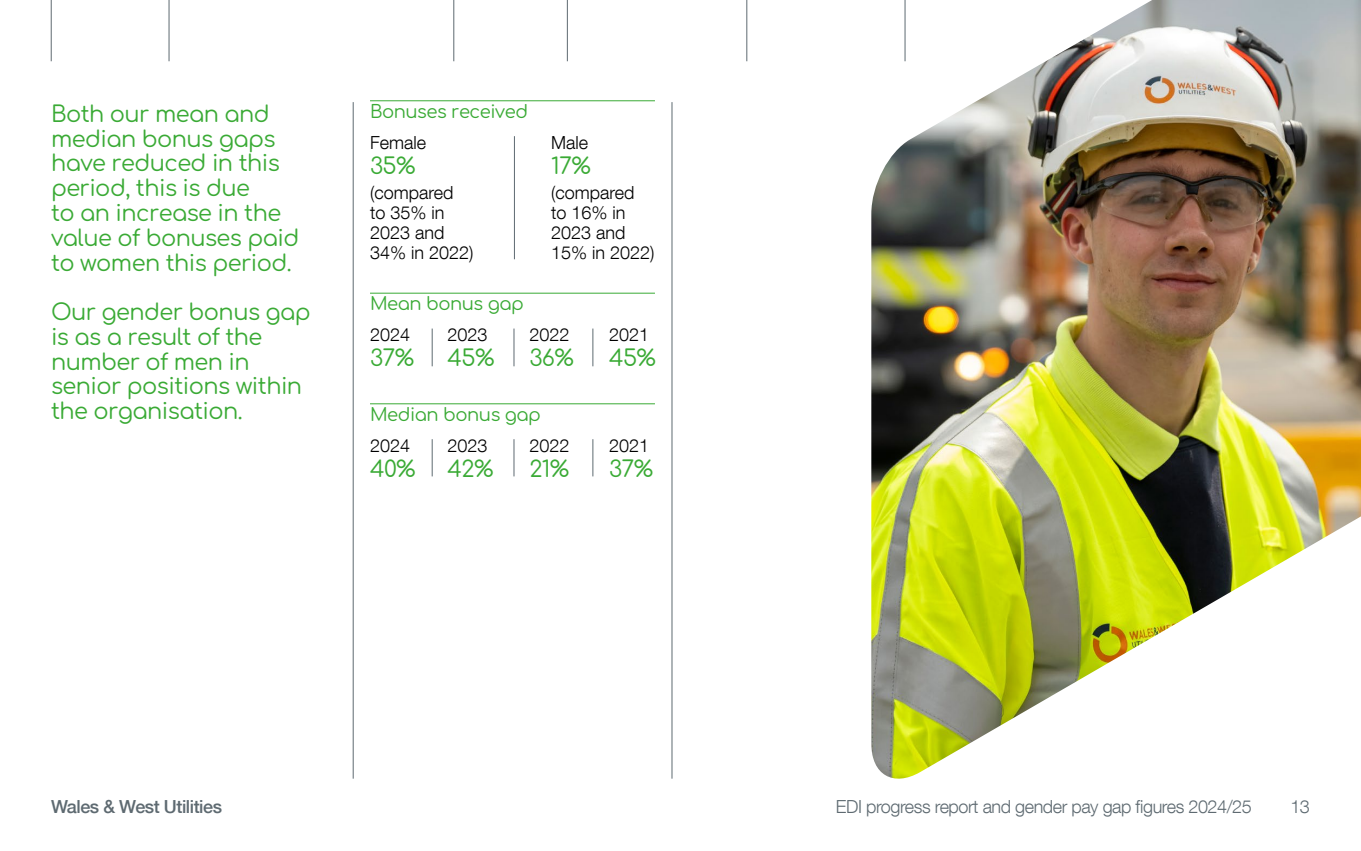
<style>
.page{position:relative;width:1361px;height:851px;background:#fff}
.page>*{position:absolute;margin:0;border:0;box-sizing:border-box;transform-origin:0 0}
.t1{font:22.5px/24.8px "Comfortaa";letter-spacing:-.025em;color:#3aaa35}
.t2{font:300 18px/19.8px "Helvetica Neue LT Com";color:#000}
.t3{font:300 18px "Helvetica Neue LT Com";letter-spacing:-.025em;color:#5e6a71}
.t4{font:18px "Comfortaa";letter-spacing:-.025em;color:#3aaa35}
.t5{font:500 18px "Helvetica Neue LT Com";letter-spacing:-.025em;color:#5e6a71}
</style>
<div class="page">
<hr style="left:672px;top:102px;width:1px;height:676px;background:#5e6a71">
<hr style="left:353px;top:102px;width:1px;height:676px;background:#5e6a71">
<hr style="left:370px;top:100px;width:285px;height:1px;background:#3aaa35">
<hr style="left:514px;top:136px;width:1px;height:123px;background:#5e6a71">
<hr style="left:370px;top:293px;width:285px;height:1px;background:#3aaa35">
<hr style="left:432px;top:328px;width:1px;height:38px;background:#5e6a71">
<hr style="left:514px;top:328px;width:1px;height:38px;background:#5e6a71">
<hr style="left:592px;top:328px;width:1px;height:38px;background:#5e6a71">
<hr style="left:370px;top:403px;width:285px;height:1px;background:#3aaa35">
<hr style="left:432px;top:439px;width:1px;height:37px;background:#5e6a71">
<hr style="left:514px;top:439px;width:1px;height:37px;background:#5e6a71">
<hr style="left:592px;top:439px;width:1px;height:37px;background:#5e6a71">
<img style="left:871px;top:0;width:490px;height:778px">
<hr style="left:51px;top:0;width:1px;height:61px;background:#5e6a71">
<hr style="left:169px;top:0;width:1px;height:61px;background:#5e6a71">
<hr style="left:453px;top:0;width:1px;height:61px;background:#5e6a71">
<hr style="left:567px;top:0;width:1px;height:61px;background:#5e6a71">
<hr style="left:905px;top:0;width:1px;height:61px;background:#5e6a71">
<hr style="left:746px;top:0;width:1px;height:61px;background:#5e6a71">
<p class="t1" style="left:51px;top:99px;width:250px">Both our mean and median bonus gaps have reduced in this period, this is due<br>to an increase in the value of bonuses paid to women this period.</p>
<p class="t1" style="left:51px;top:297px;width:261px">Our gender bonus gap is as a result of the number of men in senior positions within the organisation.</p>
<p class="t4" style="left:370px;top:95px;width:160px">Bonuses received</p>
<p class="t2" style="left:370px;top:132px;width:58px">Female</p>
<p class="t1" style="left:370px;top:150px;width:47px">35%</p>
<p class="t2" style="left:370px;top:182px;width:105px">(compared<br>to 35% in<br>2023 and<br>34% in 2022)</p>
<p class="t2" style="left:551px;top:132px;width:39px">Male</p>
<p class="t1" style="left:551px;top:150px;width:41px">17%</p>
<p class="t2" style="left:551px;top:182px;width:105px">(compared<br>to 16% in<br>2023 and<br>15% in 2022)</p>
<p class="t4" style="left:370px;top:287px;width:155px">Mean bonus gap</p>
<p class="t2" style="left:370px;top:325px;width:42px">2024</p>
<p class="t1" style="left:370px;top:343px;width:46px">37%</p>
<p class="t2" style="left:447px;top:325px;width:42px">2023</p>
<p class="t1" style="left:447px;top:343px;width:48px">45%</p>
<p class="t2" style="left:529px;top:325px;width:42px">2022</p>
<p class="t1" style="left:529px;top:343px;width:46px">36%</p>
<p class="t4" style="left:370px;top:398px;width:172px">Median bonus gap</p>
<p class="t2" style="left:370px;top:435px;width:42px">2024</p>
<p class="t1" style="left:370px;top:453px;width:47px">40%</p>
<p class="t2" style="left:447px;top:435px;width:42px">2023</p>
<p class="t1" style="left:447px;top:453px;width:47px">42%</p>
<p class="t2" style="left:529px;top:435px;width:42px">2022</p>
<p class="t1" style="left:529px;top:453px;width:41px">21%</p>
<p class="t2" style="left:609px;top:325px;width:42px">2021</p>
<p class="t1" style="left:609px;top:343px;width:48px">45%</p>
<p class="t2" style="left:609px;top:435px;width:42px">2021</p>
<p class="t1" style="left:609px;top:453px;width:46px">37%</p>
<p class="t5" style="left:51px;top:795px;width:172px">Wales &amp; West Utilities</p>
<p class="t3" style="left:836px;top:795px;width:417px">EDI progress report and gender pay gap figures 2024/25</p>
<p class="t3" style="left:1290px;top:795px;width:21px">13</p>
</div>
